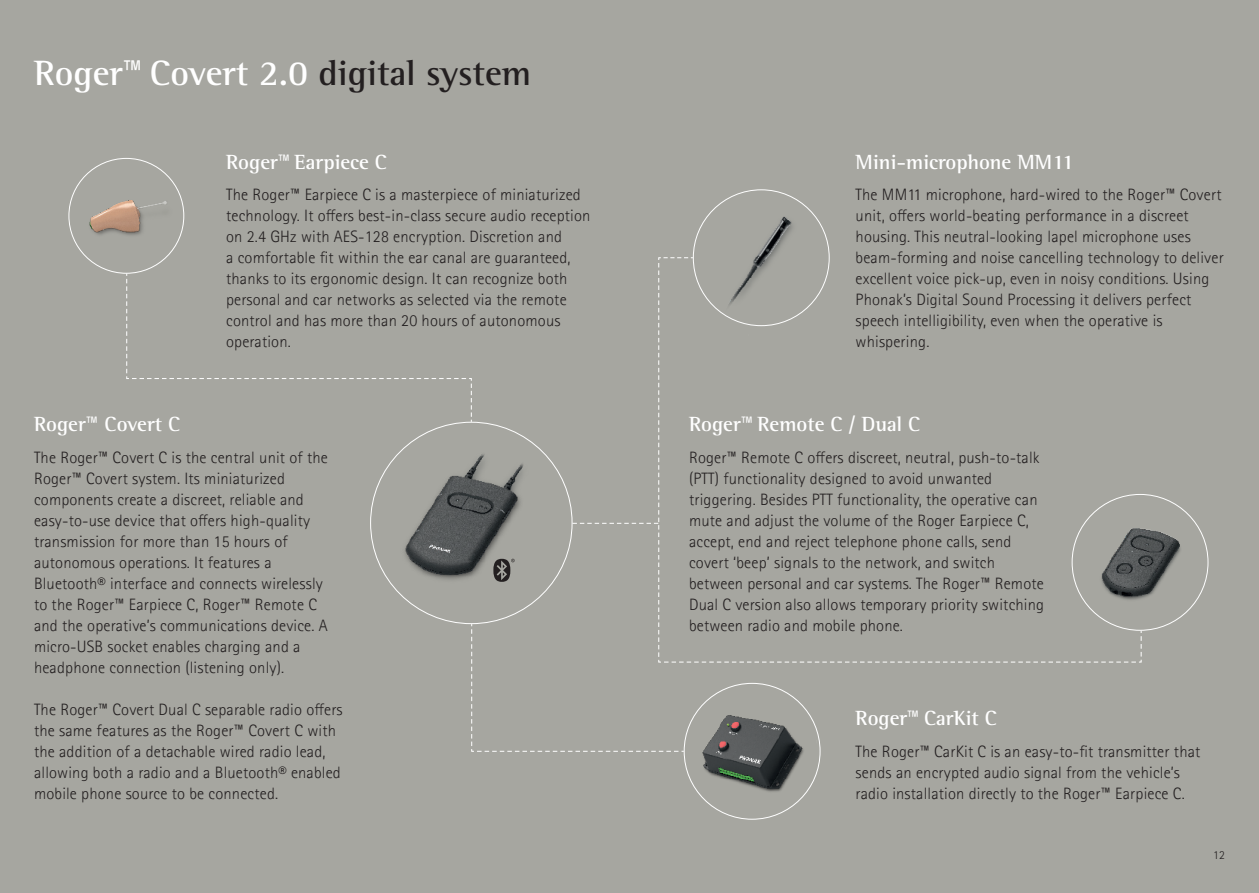
<style>
.page{position:relative;width:1259px;height:893px;background:#a6a6a0}
.page>*{position:absolute;margin:0;border:0;box-sizing:border-box;transform-origin:0 0}
.t1{font:700 36px "Rotis Semifor Phonak";color:#fff}
.t2{font:700 21px "Rotis Semifor Phonak";color:#fff}
.t3{font:300 16.5px/21px "Rotis Sansfor Phonak";letter-spacing:.01em;color:#231f20}
.t4{font:300 12px "Rotis Sansfor Phonak";color:#231f20}
.s1{font-family:"Rotis Sansfor Phonak";font-weight:400;font-size:33px}
.s2{color:#231f20}
.s3{font-family:"Rotis Sansfor Phonak";font-weight:400}
.s4{font-family:"Rotis Sansfor Phonak"}
</style>
<div class="page">
<img style="left:1142px;top:511px;width:48px;height:105px">
<img style="left:692px;top:196px;width:138px;height:61px">
<svg style="left:126px;top:257px;width:1015px;height:495px"></svg>
<img style="left:680px;top:699px;width:136px;height:101px">
<img style="left:82px;top:178px;width:91px;height:58px">
<img style="left:140px;top:200px;width:27px;height:32px">
<img style="left:90px;top:200px;width:50px;height:32px">
<h1 class="t1" style="left:34px;top:51px;width:499px">Roger<span class="s1">™</span> Covert 2.0 <span class="s2">digital system</span></h1>
<p class="t2" style="left:226px;top:149px;width:162px">Roger<span class="s3">™</span> Earpiece C</p>
<p class="t3" style="left:226px;top:184px;width:366px">The Roger™ Earpiece C is a masterpiece of miniaturized technology. It offers best-in-class secure audio reception on 2.4 GHz with AES-128 encryption. Discretion and<br>a comfortable fit within the ear canal are guaranteed, thanks to its ergonomic design. It can recognize both personal and car networks as selected via the remote control and has more than 20 hours of autonomous operation.</p>
<p class="t2" style="left:34px;top:411px;width:148px">Roger<span class="s3">™</span> Covert C</p>
<p class="t3" style="left:34px;top:447px;width:295px">The Roger™ Covert C is the central unit of the Roger™ Covert system. Its miniaturized components create a discreet, reliable and easy-to-use device that offers high-quality transmission for more than 15 hours of autonomous operations. It features a Bluetooth® interface and connects wirelessly to the Roger™ Earpiece C, Roger™ Remote C and the operative’s communications device. A micro-USB socket enables charging and a headphone connection (listening only).</p>
<p class="t3" style="left:34px;top:699px;width:310px">The Roger™ Covert Dual C separable radio offers the same features as the Roger™ Covert C with the addition of a detachable wired radio lead, allowing both a radio and a Bluetooth® enabled mobile phone source to be connected.</p>
<p class="t2" style="left:855px;top:149px;width:220px">Mini-microphone MM11</p>
<p class="t3" style="left:855px;top:184px;width:370px">The MM11 microphone, hard-wired to the Roger™ Covert unit, offers world-beating performance in a discreet housing. This neutral-looking lapel microphone uses beam-forming and noise cancelling technology to deliver excellent voice pick-up, even in noisy conditions. Using Phonak’s Digital Sound Processing it delivers perfect speech intelligibility, even when the operative is whispering.</p>
<p class="t2" style="left:689px;top:411px;width:233px">Roger<span class="s3">™</span> Remote C / Dual C</p>
<p class="t3" style="left:689px;top:447px;width:357px">Roger™ Remote C offers discreet, neutral, push-to-talk (PTT) functionality designed to avoid unwanted triggering. Besides PTT functionality, the operative can mute and adjust the volume of the Roger Earpiece C, accept, end and reject telephone phone calls, send covert ‘beep’ signals to the network, and switch between personal and car systems. The Roger™ Remote Dual C version also allows temporary priority switching between radio and mobile phone.</p>
<p class="t2" style="left:855px;top:705px;width:143px">Roger<span class="s4">™</span> CarKit C</p>
<p class="t3" style="left:855px;top:741px;width:346px">The Roger™ CarKit C is an easy-to-fit transmitter that sends an encrypted audio signal from the vehicle’s radio installation directly to the Roger™ Earpiece C.</p>
<p class="t4" style="left:1213px;top:848px;width:13px">12</p>
</div>
